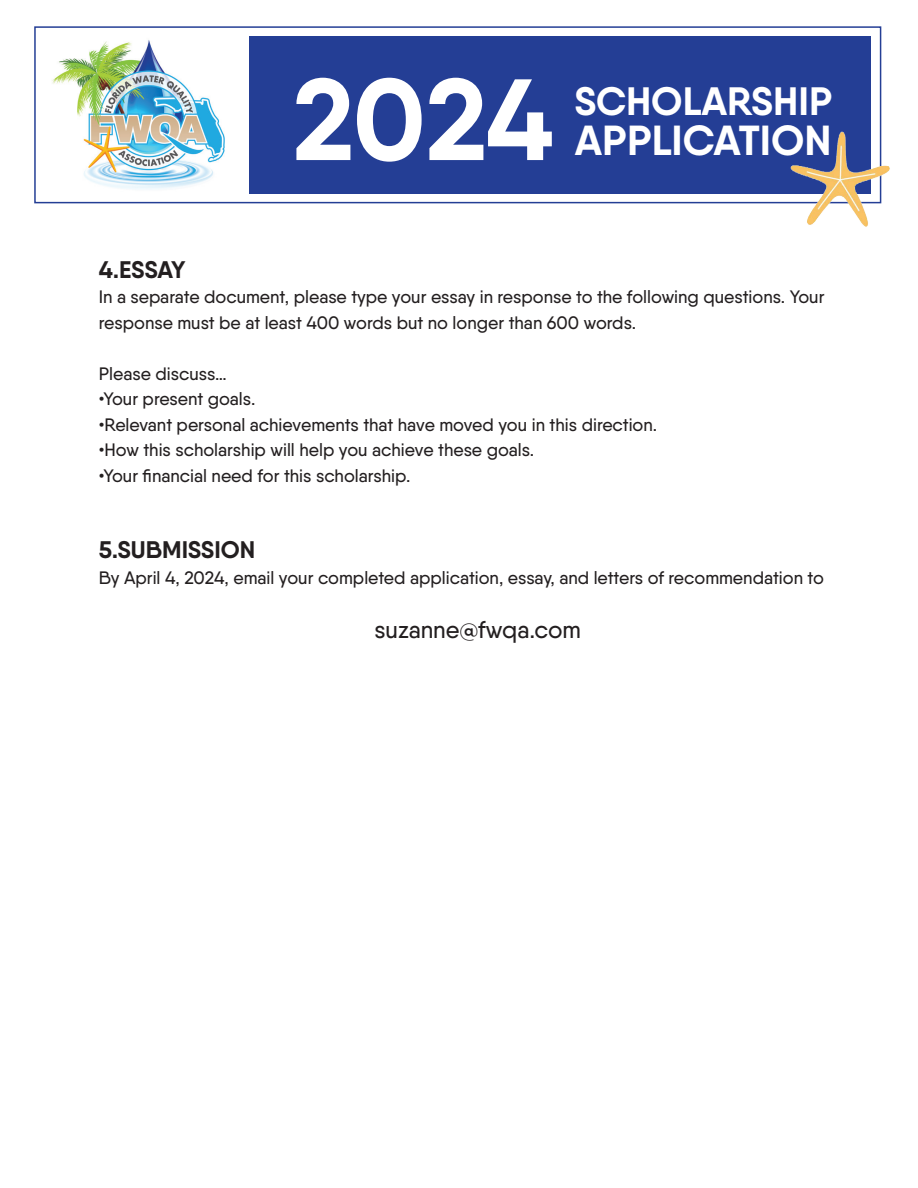
<style>
.page{position:relative;width:918px;height:1188px;background:#fff}
.page>*{position:absolute;margin:0;border:0;box-sizing:border-box;transform-origin:0 0}
.t1{font:700 115.35px "Qanelas";color:#fff}
.t2{font:700 42px "Qanelas";color:#fff}
.t3{font:700 39.6px "Qanelas";color:#fff}
.t4{font:700 24px "Qanelas";color:#231f20}
.t5{font:500 24px "Qanelas";color:#231f20}
.t6{font:500 18px/25.5px "Qanelas";color:#231f20}
</style>
<div class="page">
<img style="left:52px;top:40px;width:173px;height:150px">
<div style="left:249px;top:36px;width:622px;height:158px;background:#243e95"></div>
<div style="left:34px;top:26px;width:847px;height:177px;border:2px solid #243e95"></div>
<img style="left:777px;top:115px;width:113px;height:112px">
<h1 class="t1" style="left:293px;top:47px;width:262px">2024</h1>
<h3 class="t3" style="left:575px;top:76px;width:259px">SCHOLARSHIP</h3>
<h2 class="t2" style="left:575px;top:114px;width:258px">APPLICATION</h2>
<h3 class="t4" style="left:99px;top:254px;width:88px">4.ESSAY</h3>
<p class="t6" style="left:99px;top:284px;width:727px">In a separate document, please type your essay in response to the following questions. Your response must be at least 400 words but no longer than 600 words.</p>
<p class="t6" style="left:99px;top:361px;width:130px">Please discuss…</p>
<p class="t6" style="left:99px;top:386px;width:158px">•Your present goals.</p>
<p class="t6" style="left:99px;top:412px;width:560px">•Relevant personal achievements that have moved you in this direction.</p>
<p class="t6" style="left:99px;top:437px;width:437px">•How this scholarship will help you achieve these goals.</p>
<p class="t6" style="left:99px;top:463px;width:313px">•Your financial need for this scholarship.</p>
<h3 class="t4" style="left:99px;top:535px;width:158px">5.SUBMISSION</h3>
<p class="t6" style="left:99px;top:565px;width:727px">By April 4, 2024, email your completed application, essay, and letters of recommendation to</p>
<h3 class="t5" style="left:374px;top:615px;width:208px">suzanne@fwqa.com</h3>
</div>
